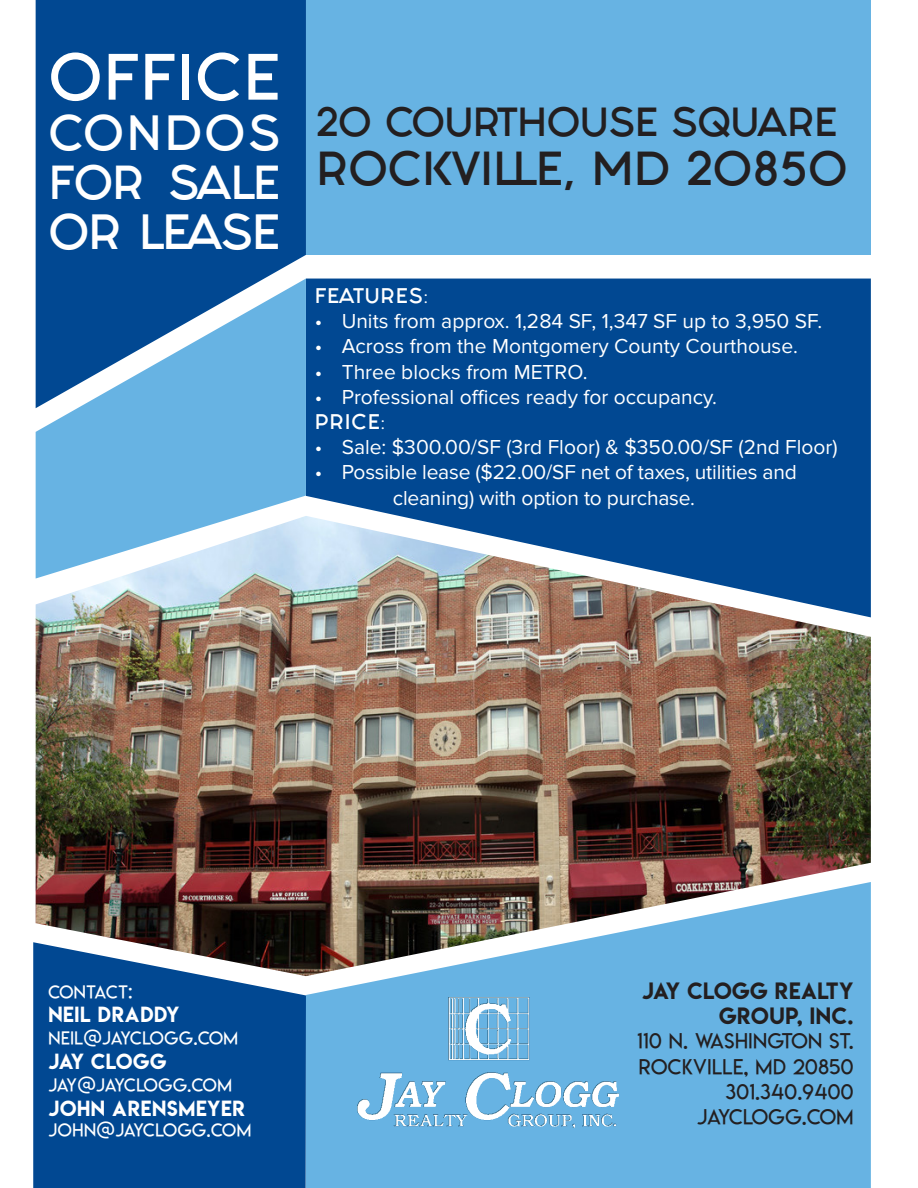
<style>
.page{position:relative;width:918px;height:1188px;background:#fff}
.page>*{position:absolute;margin:0;border:0;box-sizing:border-box;transform-origin:0 0}
.t1{font:55.5px "Fashion Fetish";letter-spacing:.01em;color:#fff}
.t2{font:42px "Fashion Fetish";letter-spacing:-.025em;color:#fff}
.t3{font:40.5px "Fashion Fetish";color:#231f20}
.t4{font:40.5px "Fashion Fetish";letter-spacing:-.025em;color:#fff}
.t5{font:34.5px "Fashion Fetish";letter-spacing:-.01em;color:#231f20}
.t6{font:21px "Proxima Nova";color:#fff}
.t7{font:21px "Lemon Milklight";letter-spacing:.025em;color:#231f20}
.t8{font:21px "Lemon Milk";letter-spacing:.025em;color:#231f20}
.t9{font:21px "Lemon Milklight";letter-spacing:-.025em;color:#231f20}
.t10{font:19.5px "Lemon Milk";letter-spacing:.035em;color:#fff}
.t11{font:19.5px "Lemon Milk";letter-spacing:.01em;color:#fff}
.t12{font:18px "Lemon Milklight";letter-spacing:.035em;color:#fff}
.t13{font:18px "Lemon Milklight";letter-spacing:-.015em;color:#fff}
.t14{font:18px "Fashion Fetish";letter-spacing:.05em;color:#fff}
.t15{font:18px "Lemon Milklight";letter-spacing:.01em;color:#fff}
.s1{font-family:"Proxima Nova"}
</style>
<div class="page">
<div style="left:33px;top:942px;width:273px;height:246px;background:#014892"></div>
<div style="left:306px;top:976px;width:565px;height:212px;background:#67b3e3"></div>
<div style="left:306px;top:279px;width:565px;height:237px;background:#014892"></div>
<div style="left:306px;top:0;width:565px;height:255px;background:#67b3e3"></div>
<div style="left:36px;top:408px;width:270px;height:108px;background:#67b3e3"></div>
<svg style="left:36px;top:0;width:270px;height:408px;fill:#014892"></svg>
<img style="left:36px;top:516px;width:835px;height:460px">
<img style="left:357px;top:997px;width:262px;height:131px">
<p class="t1" style="left:48px;top:32px;width:233px">OFFICE</p>
<p class="t2" style="left:48px;top:99px;width:233px">CONDOS</p>
<p class="t4" style="left:48px;top:149px;width:233px">FOR SALE</p>
<p class="t2" style="left:48px;top:198px;width:233px">OR LEASE</p>
<p class="t5" style="left:316px;top:94px;width:523px">2O COURTHOUSE SQUARE</p>
<p class="t3" style="left:316px;top:135px;width:533px">ROCKVILLE, MD 2O85O</p>
<p class="t14" style="left:315px;top:281px;width:115px">FEATURES<span class="s1">:</span></p>
<p class="t6" style="left:315px;top:309px;width:509px">• Units from approx. 1,284 SF, 1,347 SF up to 3,950 SF.</p>
<p class="t6" style="left:315px;top:334px;width:485px">• Across from the Montgomery County Courthouse.</p>
<p class="t6" style="left:315px;top:360px;width:275px">• Three blocks from METRO.</p>
<p class="t6" style="left:315px;top:385px;width:404px">• Professional offices ready for occupancy.</p>
<p class="t14" style="left:315px;top:407px;width:72px">PRICE<span class="s1">:</span></p>
<p class="t6" style="left:315px;top:435px;width:524px">• Sale: $300.00/SF (3rd Floor) &amp; $350.00/SF (2nd Floor)</p>
<p class="t6" style="left:315px;top:460px;width:484px">• Possible lease ($22.00/SF net of taxes, utilities and</p>
<p class="t6" style="left:393px;top:486px;width:304px">cleaning) with option to purchase.</p>
<p class="t15" style="left:48px;top:980px;width:85px">CONTACT:</p>
<p class="t10" style="left:48px;top:1000px;width:133px">NEIL DRADDY</p>
<p class="t12" style="left:48px;top:1027px;width:191px">NEIL@JAYCLOGG.COM</p>
<p class="t11" style="left:48px;top:1047px;width:120px">JAY CLOGG</p>
<p class="t13" style="left:48px;top:1074px;width:185px">JAY@JAYCLOGG.COM</p>
<p class="t10" style="left:48px;top:1094px;width:198px">JOHN ARENSMEYER</p>
<p class="t12" style="left:48px;top:1119px;width:204px">JOHN@JAYCLOGG.COM</p>
<p class="t8" style="left:642px;top:976px;width:213px">JAY CLOGG REALTY</p>
<p class="t8" style="left:719px;top:1001px;width:136px">GROUP, INC.</p>
<p class="t7" style="left:638px;top:1028px;width:217px">110 N. WASHINGTON ST.</p>
<p class="t7" style="left:639px;top:1054px;width:216px">ROCKVILLE, MD 20850</p>
<p class="t7" style="left:726px;top:1079px;width:129px">301.340.9400</p>
<p class="t9" style="left:697px;top:1104px;width:158px">JAYCLOGG.COM</p>
</div>
